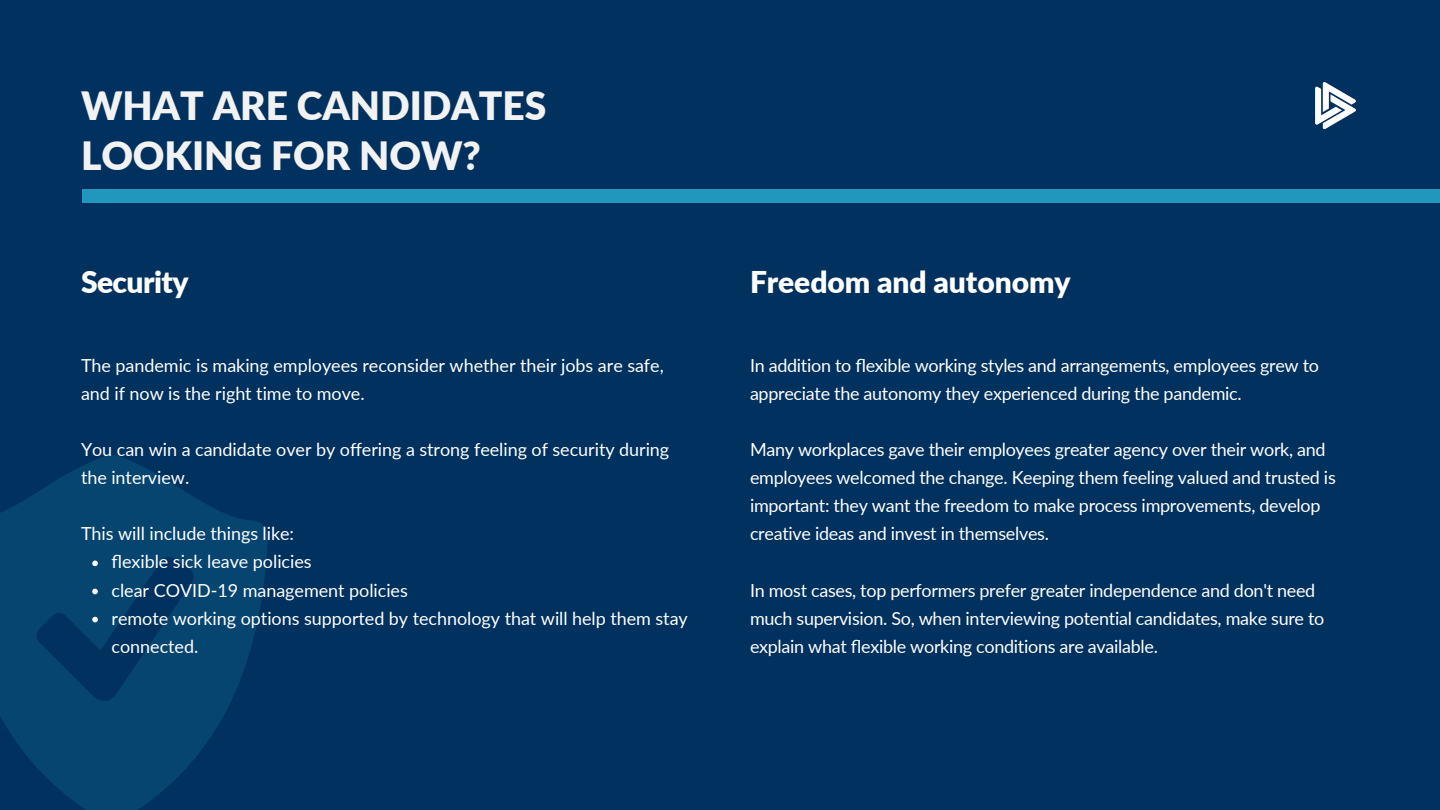
<style>
.page{position:relative;width:1440px;height:810px;background:#01315e}
.page>*{position:absolute;margin:0;border:0;box-sizing:border-box;transform-origin:0 0}
.t1{font:900 39px/50.7px "Lato";letter-spacing:-.005em;color:#f2f2f2}
.t2{font:900 30px "Lato";letter-spacing:-.005em;color:#fff}
.t3{font:18px/28.2px "Lato";letter-spacing:-.015em;color:#fff}
</style>
<div class="page">
<div style="left:82px;top:189px;width:1358px;height:14px;background:#2197bd"></div>
<img style="left:1315px;top:82px;width:41px;height:48px">
<svg style="left:0;top:455px;width:268px;height:355px;fill:#074571"></svg>
<svg style="left:92px;top:561px;width:6px;height:5px"></svg>
<svg style="left:92px;top:589px;width:6px;height:5px"></svg>
<svg style="left:92px;top:617px;width:6px;height:5px"></svg>
<p class="t1" style="left:81px;top:79px;width:467px">WHAT ARE CANDIDATES<br>LOOKING FOR NOW?</p>
<p class="t2" style="left:81px;top:264px;width:109px">Security</p>
<p class="t2" style="left:750px;top:264px;width:322px">Freedom and autonomy</p>
<p class="t3" style="left:81px;top:350px;width:584px">The pandemic is making employees reconsider whether their jobs are safe, and if now is the right time to move.</p>
<p class="t3" style="left:81px;top:435px;width:590px">You can win a candidate over by offering a strong feeling of security during the interview.</p>
<p class="t3" style="left:81px;top:519px;width:215px">This will include things like:</p>
<p class="t3" style="left:112px;top:547px;width:202px">flexible sick leave policies</p>
<p class="t3" style="left:112px;top:575px;width:298px">clear COVID-19 management policies</p>
<p class="t3" style="left:112px;top:604px;width:578px">remote working options supported by technology that will help them stay connected.</p>
<p class="t3" style="left:750px;top:350px;width:571px">In addition to flexible working styles and arrangements, employees grew to appreciate the autonomy they experienced during the pandemic.</p>
<p class="t3" style="left:750px;top:435px;width:587px">Many workplaces gave their employees greater agency over their work, and employees welcomed the change. Keeping them feeling valued and trusted is important: they want the freedom to make process improvements, develop creative ideas and invest in themselves.</p>
<p class="t3" style="left:750px;top:575px;width:576px">In most cases, top performers prefer greater independence and don't need much supervision. So, when interviewing potential candidates, make sure to explain what flexible working conditions are available.</p>
</div>
